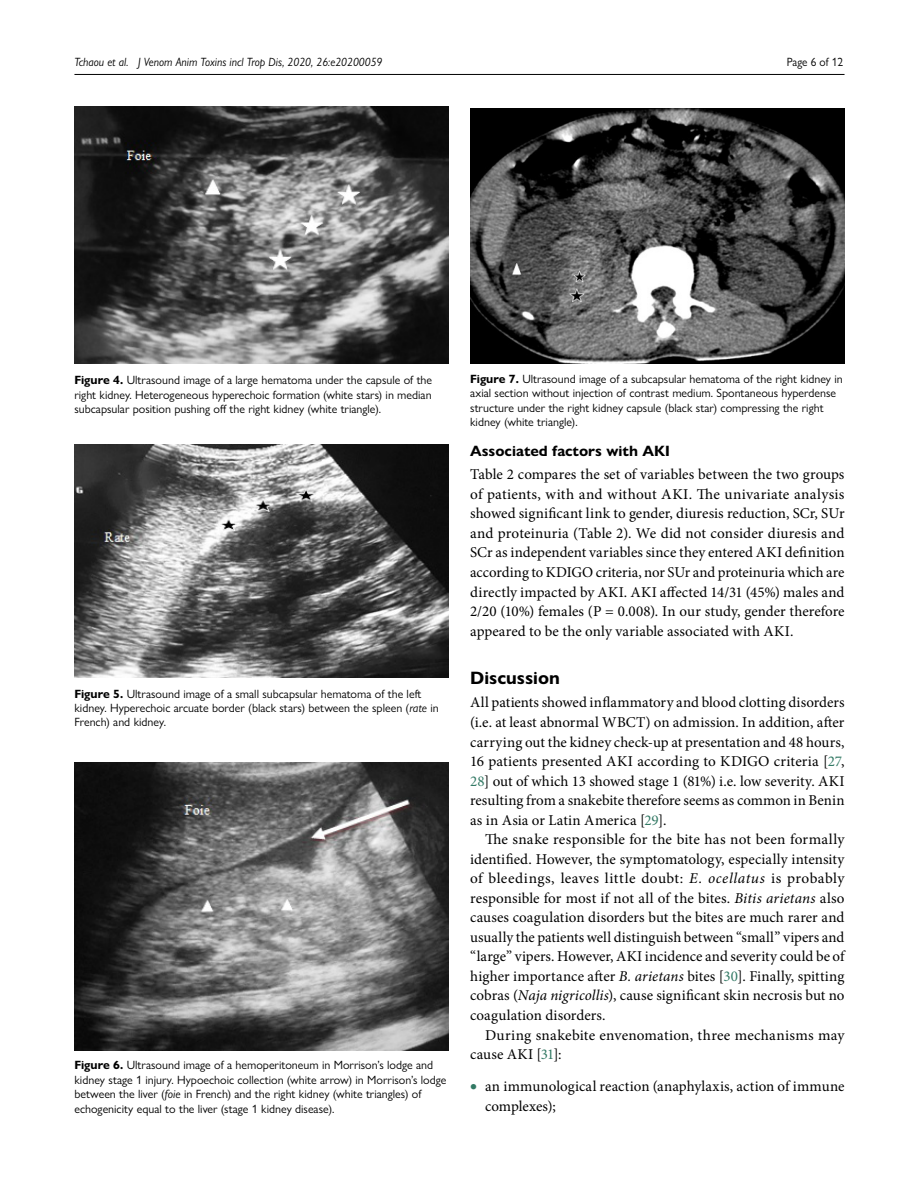
<style>
.page{position:relative;width:919px;height:1187px;background:#fff}
.page>*{position:absolute;margin:0;border:0;box-sizing:border-box;transform-origin:0 0}
.t1{font:700 18px "Gill Sans Nova";color:#000}
.t2{font:15px/19.5px "Minion Pro";letter-spacing:.005em;color:#000;text-align:justify}
.t3{font:700 15px "Gill Sans Nova";color:#000}
.t4{font:12px/14.4px "Gill Sans Nova";color:#000}
.t5{font:italic 12px "Gill Sans Nova";color:#000;scale:.95 1}
.t6{font:12px "Gill Sans Nova";color:#000;scale:.95 1}
.s1{font-weight:700}
.s2{font-style:italic}
.s3{color:#327964}
</style>
<div class="page">
<hr style="left:74px;top:74px;width:770px;height:1px;background:#000">
<img style="left:74px;top:106px;width:375px;height:257px">
<img style="left:74px;top:444px;width:375px;height:233px">
<img style="left:74px;top:762px;width:375px;height:288px">
<img style="left:470px;top:108px;width:374px;height:256px">
<p class="t5" style="left:74px;top:55px;width:326px">Tchaou et al. J Venom Anim Toxins incl Trop Dis, 2020, 26:e20200059</p>
<p class="t6" style="left:786px;top:55px;width:61px">Page 6 of 12</p>
<p class="t4" style="left:74px;top:373px;width:359px;text-align:justify"><span class="s1">Figure 4.</span> Ultrasound image of a large hematoma under the capsule of the right kidney. Heterogeneous hyperechoic formation (white stars) in median subcapsular position pushing off the right kidney (white triangle).</p>
<p class="t4" style="left:74px;top:686px;width:366px"><span class="s1">Figure 5.</span> Ultrasound image of a small subcapsular hematoma of the left kidney. Hyperechoic arcuate border (black stars) between the spleen (<span class="s2">rate</span> in<br>French) and kidney.</p>
<p class="t4" style="left:74px;top:1057px;width:373px"><span class="s1">Figure 6.</span> Ultrasound image of a hemoperitoneum in Morrison’s lodge and kidney stage 1 injury. Hypoechoic collection (white arrow) in Morrison’s lodge between the liver (<span class="s2">foie</span> in French) and the right kidney (white triangles) of echogenicity equal to the liver (stage 1 kidney disease).</p>
<p class="t4" style="left:470px;top:371px;width:374px"><span class="s1">Figure 7.</span> Ultrasound image of a subcapsular hematoma of the right kidney in axial section without injection of contrast medium. Spontaneous hyperdense structure under the right kidney capsule (black star) compressing the right kidney (white triangle).</p>
<p class="t3" style="left:470px;top:441px;width:201px">Associated factors with AKI</p>
<p class="t2" style="left:470px;top:465px;width:376px">Table 2 compares the set of variables between the two groups of patients, with and without AKI. The univariate analysis showed significant link to gender, diuresis reduction, SCr, SUr and proteinuria (Table 2). We did not consider diuresis and SCr as independent variables since they entered AKI definition according to KDIGO criteria, nor SUr and proteinuria which are directly impacted by AKI. AKI affected 14/31 (45%) males and 2/20 (10%) females (P = 0.008). In our study, gender therefore appeared to be the only variable associated with AKI.</p>
<p class="t1" style="left:470px;top:666px;width:91px">Discussion</p>
<p class="t2" style="left:470px;top:693px;width:376px">All patients showed inflammatory and blood clotting disorders (i.e. at least abnormal WBCT) on admission. In addition, after carrying out the kidney check-up at presentation and 48 hours, 16 patients presented AKI according to KDIGO criteria [<span class="s3">27</span>, <span class="s3">28</span>] out of which 13 showed stage 1 (81%) i.e. low severity. AKI resulting from a snakebite therefore seems as common in Benin as in Asia or Latin America [<span class="s3">29</span>].</p>
<p class="t2" style="left:470px;top:829px;width:376px;text-indent:15px">The snake responsible for the bite has not been formally identified. However, the symptomatology, especially intensity of bleedings, leaves little doubt: <span class="s2">E. ocellatus</span> is probably responsible for most if not all of the bites. <span class="s2">Bitis arietans</span> also causes coagulation disorders but the bites are much rarer and usually the patients well distinguish between “small” vipers and “large” vipers. However, AKI incidence and severity could be of higher importance after <span class="s2">B. arietans</span> bites [<span class="s3">30</span>]. Finally, spitting cobras (<span class="s2">Naja nigricollis</span>), cause significant skin necrosis but no coagulation disorders.</p>
<p class="t2" style="left:470px;top:1024px;width:376px;text-indent:15px">During snakebite envenomation, three mechanisms may cause AKI [<span class="s3">31</span>]:</p>
<p class="t2" style="left:485px;top:1076px;width:361px;text-indent:-15px"><span class="s3">•</span> an immunological reaction (anaphylaxis, action of immune complexes);</p>
</div>
